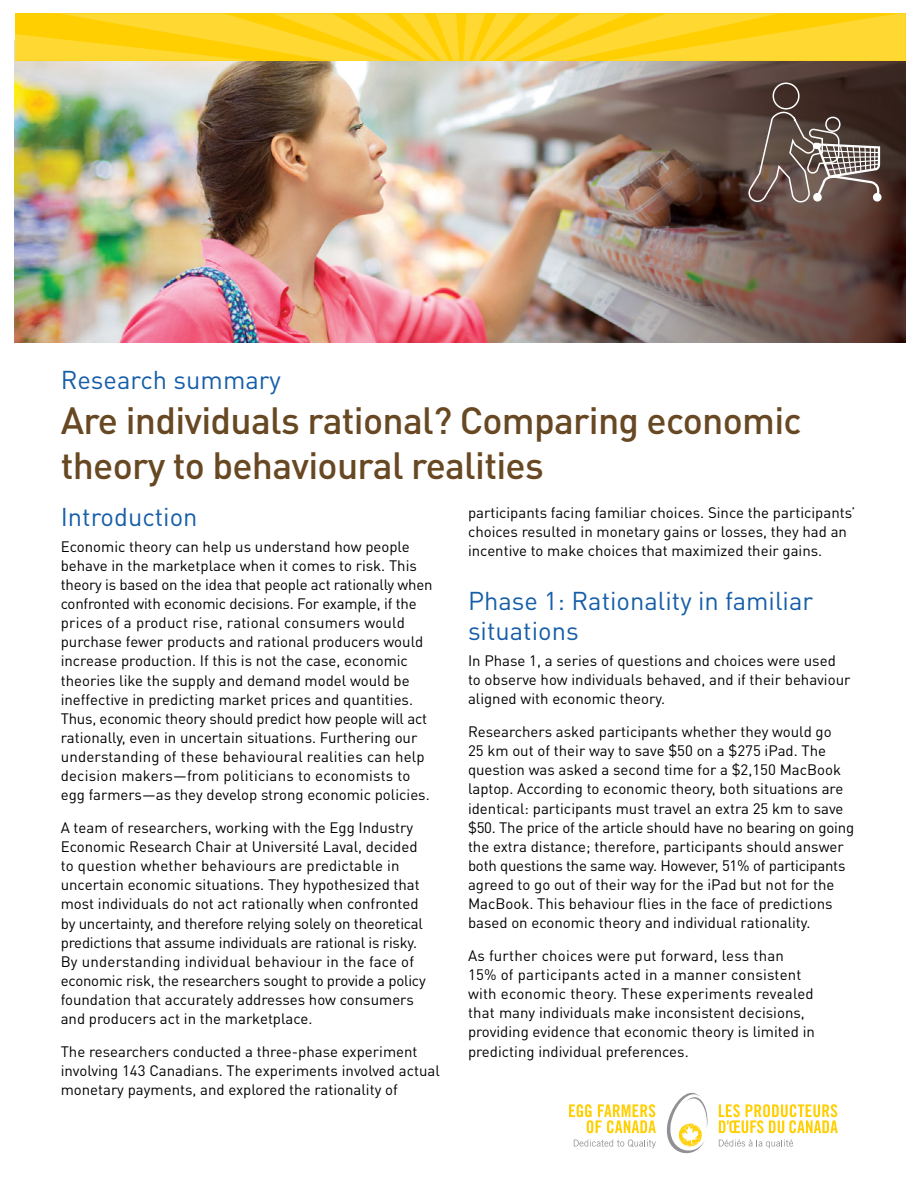
<style>
.page{position:relative;width:918px;height:1188px;background:#fff}
.page>*{position:absolute;margin:0;border:0;box-sizing:border-box;transform-origin:0 0}
.t1{font:500 37.5px/45px "DIN Pro";letter-spacing:-.02em;color:#674822}
.t2{font:25.5px/30px "DIN Pro";color:#165ea9}
.t3{font:15px/19px "DIN Pro";color:#000}
</style>
<div class="page">
<img style="left:15px;top:61px;width:891px;height:282px">
<svg style="left:667px;top:1093px;width:41px;height:60px"></svg>
<svg style="left:719px;top:1104px;width:119px;height:29px"></svg>
<svg style="left:719px;top:1139px;width:74px;height:9px"></svg>
<svg style="left:574px;top:1139px;width:82px;height:9px"></svg>
<svg style="left:569px;top:1104px;width:87px;height:29px"></svg>
<svg style="left:15px;top:14px;width:891px;height:47px;background:#ffd420"></svg>
<div style="left:773px;top:83px;width:27px;height:27px;border:2px solid #fff;border-radius:50%"></div>
<svg style="left:747px;top:111px;width:135px;height:93px;background:#70605a"></svg>
<h2 class="t2" style="left:61px;top:364px;width:222px">Research summary</h2>
<h1 class="t1" style="left:61px;top:396px;width:742px">Are individuals rational? Comparing economic theory to behavioural realities</h1>
<h2 class="t2" style="left:61px;top:501px;width:138px">Introduction</h2>
<p class="t3" style="left:61px;top:536px;width:373px">Economic theory can help us understand how people behave in the marketplace when it comes to risk. This theory is based on the idea that people act rationally when confronted with economic decisions. For example, if the prices of a product rise, rational consumers would purchase fewer products and rational producers would increase production. If this is not the case, economic theories like the supply and demand model would be ineffective in predicting market prices and quantities.<br>Thus, economic theory should predict how people will act rationally, even in uncertain situations. Furthering our understanding of these behavioural realities can help decision makers—from politicians to economists to egg farmers—as they develop strong economic policies.</p>
<p class="t3" style="left:61px;top:817px;width:367px">A team of researchers, working with the Egg Industry Economic Research Chair at Université Laval, decided to question whether behaviours are predictable in uncertain economic situations. They hypothesized that most individuals do not act rationally when confronted by uncertainty, and therefore relying solely on theoretical predictions that assume individuals are rational is risky.<br>By understanding individual behaviour in the face of economic risk, the researchers sought to provide a policy foundation that accurately addresses how consumers and producers act in the marketplace.</p>
<p class="t3" style="left:61px;top:1041px;width:381px">The researchers conducted a three-phase experiment involving 143 Canadians. The experiments involved actual monetary payments, and explored the rationality of</p>
<p class="t3" style="left:468px;top:502px;width:389px">participants facing familiar choices. Since the participants’ choices resulted in monetary gains or losses, they had an incentive to make choices that maximized their gains.</p>
<h2 class="t2" style="left:468px;top:585px;width:347px">Phase 1: Rationality in familiar situations</h2>
<p class="t3" style="left:468px;top:651px;width:384px">In Phase 1, a series of questions and choices were used to observe how individuals behaved, and if their behaviour aligned with economic theory.</p>
<p class="t3" style="left:468px;top:721px;width:388px">Researchers asked participants whether they would go<br>25 km out of their way to save $50 on a $275 iPad. The question was asked a second time for a $2,150 MacBook laptop. According to economic theory, both situations are identical: participants must travel an extra 25 km to save $50. The price of the article should have no bearing on going the extra distance; therefore, participants should answer both questions the same way. However, 51% of participants agreed to go out of their way for the iPad but not for the MacBook. This behaviour flies in the face of predictions based on economic theory and individual rationality.</p>
<p class="t3" style="left:468px;top:945px;width:348px">As further choices were put forward, less than 15% of participants acted in a manner consistent with economic theory. These experiments revealed that many individuals make inconsistent decisions, providing evidence that economic theory is limited in predicting individual preferences.</p>
</div>
